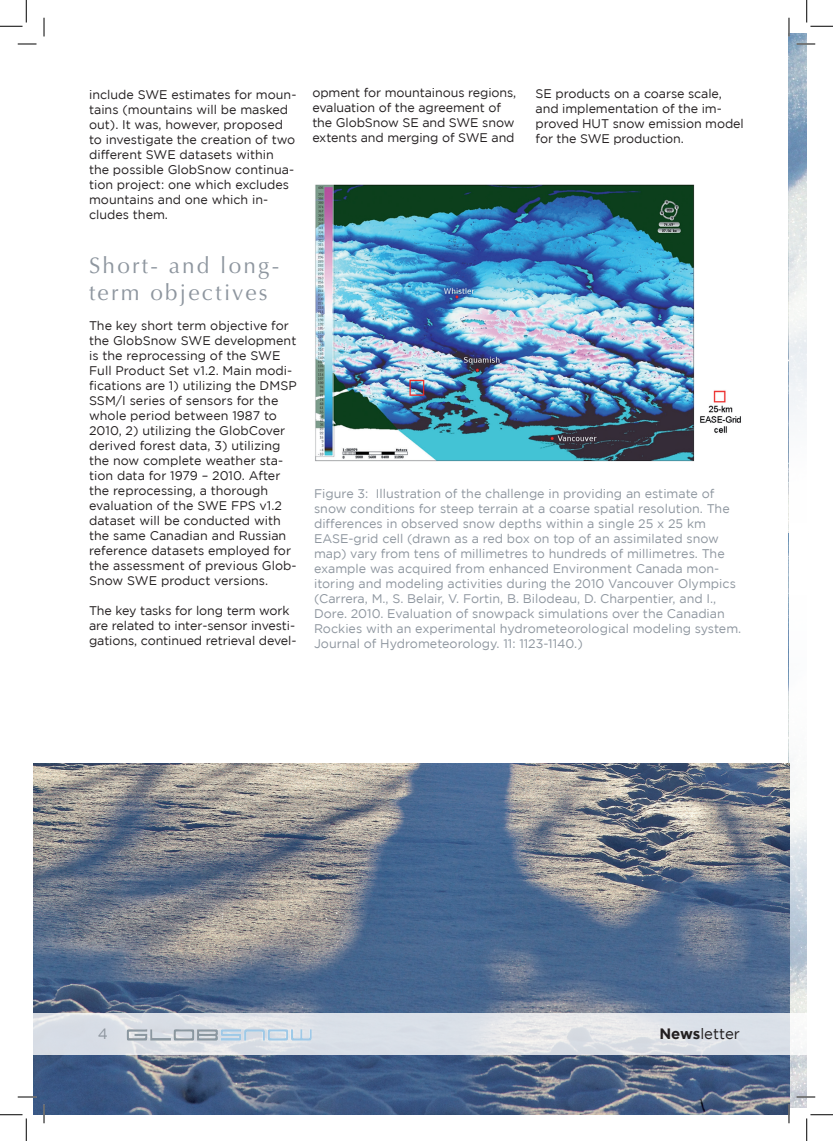
<style>
.page{position:relative;width:833px;height:1141px;background:#fff}
.page>*{position:absolute;margin:0;border:0;box-sizing:border-box;transform-origin:0 0}
.t1{font:22.5px/27px "Optima LT Std";letter-spacing:.1em;color:#8e969f}
.t2{font:15px "Gotham";color:#231f20}
.t3{font:15px "Gotham";color:#8e969f}
.t4{font:12.5px/15px "Gotham";color:#231f20}
.t5{font:12.5px/15px "Gotham";color:#8e969f}
.s1{font-weight:700}
</style>
<div class="page">
<img style="left:788px;top:33px;width:18px;height:147px">
<img style="left:789px;top:1011px;width:17px;height:96px">
<svg style="left:788px;top:180px;width:18px;height:831px"></svg>
<img style="left:34px;top:763px;width:755px;height:351px">
<svg style="left:33px;top:1013px;width:755px;height:41px;background:#dde1e7"></svg>
<img style="left:127px;top:1028px;width:182px;height:12px">
<div style="left:788px;top:1013px;width:18px;height:41px;background:linear-gradient(to bottom,#fafbfa,#f6f7f8)"></div>
<img style="left:315px;top:184px;width:426px;height:278px">
<svg style="left:18px;top:43px;width:18px;height:2px"></svg>
<svg style="left:796px;top:43px;width:18px;height:2px"></svg>
<svg style="left:18px;top:1096px;width:18px;height:1px"></svg>
<svg style="left:796px;top:1096px;width:18px;height:1px"></svg>
<svg style="left:43px;top:18px;width:2px;height:18px"></svg>
<svg style="left:43px;top:1104px;width:2px;height:19px"></svg>
<svg style="left:788px;top:18px;width:1px;height:18px"></svg>
<svg style="left:787px;top:1104px;width:2px;height:19px"></svg>
<svg style="left:0;top:0;width:27px;height:27px"></svg>
<svg style="left:0;top:1114px;width:27px;height:26px"></svg>
<svg style="left:806px;top:0;width:26px;height:27px"></svg>
<svg style="left:806px;top:1114px;width:26px;height:26px"></svg>
<p class="t4" style="left:89px;top:87px;width:209px">include SWE estimates for moun&shy;tains (mountains will be masked out). It was, however, proposed to investigate the creation of two different SWE datasets within the possible GlobSnow continua&shy;tion project: one which excludes mountains and one which in&shy;cludes them.</p>
<h1 class="t1" style="left:89px;top:252px;width:192px">Short- and long&shy;term objectives</h1>
<p class="t4" style="left:89px;top:318px;width:209px">The key short term objective for the GlobSnow SWE development is the reprocessing of the SWE<br>Full Product Set v1.2. Main modi&shy;fications are 1) utilizing the DMSP<br>SSM/I series of sensors for the whole period between 1987 to<br>2010, 2) utilizing the GlobCover derived forest data, 3) utilizing the now complete weather sta&shy;tion data for 1979 – 2010. After the reprocessing, a thorough evaluation of the SWE FPS v1.2 dataset will be conducted with the same Canadian and Russian reference datasets employed for the assessment of previous Glob-<br>Snow SWE product versions.</p>
<p class="t4" style="left:89px;top:603px;width:209px">The key tasks for long term work are related to inter-sensor investi&shy;gations, continued retrieval devel-</p>
<p class="t4" style="left:312px;top:85px;width:205px">opment for mountainous regions, evaluation of the agreement of the GlobSnow SE and SWE snow extents and merging of SWE and</p>
<p class="t4" style="left:535px;top:86px;width:210px">SE products on a coarse scale, and implementation of the im&shy;proved HUT snow emission model for the SWE production.</p>
<p class="t5" style="left:314px;top:486px;width:428px">Figure 3: Illustration of the challenge in providing an estimate of snow conditions for steep terrain at a coarse spatial resolution. The differences in observed snow depths within a single 25 x 25 km EASE-grid cell (drawn as a red box on top of an assimilated snow map) vary from tens of millimetres to hundreds of millimetres. The example was acquired from enhanced Environment Canada mon&shy;itoring and modeling activities during the 2010 Vancouver Olympics (Carrera, M., S. Belair, V. Fortin, B. Bilodeau, D. Charpentier, and I., Dore. 2010. Evaluation of snowpack simulations over the Canadian Rockies with an experimental hydrometeorological modeling system.<br>Journal of Hydrometeorology. 11: 1123-1140.)</p>
<p class="t3" style="left:98px;top:1025px;width:12px">4</p>
<p class="t2" style="left:659px;top:1025px;width:82px"><span class="s1">News</span>letter</p>
</div>
